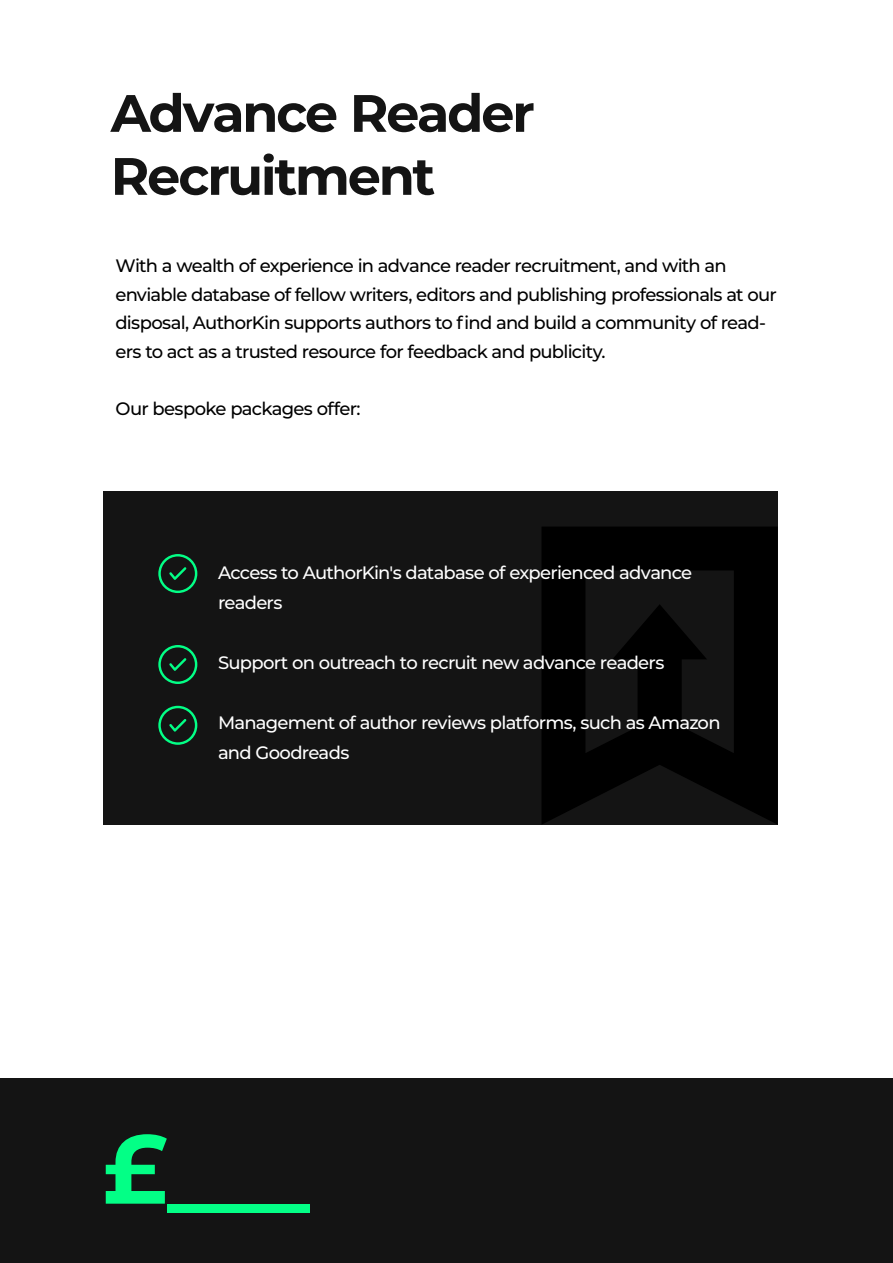
<style>
.page{position:relative;width:893px;height:1263px;background:#fff}
.page>*{position:absolute;margin:0;border:0;box-sizing:border-box;transform-origin:0 0}
.t1{font:700 97.5px "Montserrat";color:#03ff86}
.t2{font:700 52.5px/63px "Montserrat";letter-spacing:-.04em;color:#141414}
.t3{font:500 18px/28.5px "Montserrat";letter-spacing:-.04em;color:#000}
.t4{font:500 18px/30px "Montserrat";letter-spacing:-.04em;color:#fff}
</style>
<div class="page">
<div style="left:0;top:1078px;width:893px;height:185px;background:#141414"></div>
<div style="left:103px;top:491px;width:675px;height:334px;background:#141414"></div>
<svg style="left:542px;top:527px;width:236px;height:297px;fill:#000"></svg>
<svg style="left:612px;top:604px;width:95px;height:162px"></svg>
<svg style="left:158px;top:554px;width:39px;height:39px"></svg>
<svg style="left:158px;top:645px;width:39px;height:39px"></svg>
<svg style="left:158px;top:706px;width:39px;height:39px"></svg>
<h2 class="t2" style="left:111px;top:79px;width:426px">Advance Reader<br>Recruitment</h2>
<p class="t3" style="left:115px;top:251px;width:663px">With a wealth of experience in advance reader recruitment, and with an enviable database of fellow writers, editors and publishing professionals at our disposal, AuthorKin supports authors to find and build a community of read&shy;ers to act as a trusted resource for feedback and publicity.</p>
<p class="t3" style="left:115px;top:393px;width:247px">Our bespoke packages offer:</p>
<p class="t4" style="left:218px;top:557px;width:476px">Access to AuthorKin's database of experienced advance readers</p>
<p class="t4" style="left:218px;top:647px;width:448px">Support on outreach to recruit new advance readers</p>
<p class="t4" style="left:218px;top:707px;width:504px">Management of author reviews platforms, such as Amazon and Goodreads</p>
<h1 class="t1" style="left:103px;top:1099px;width:209px">£___</h1>
</div>
